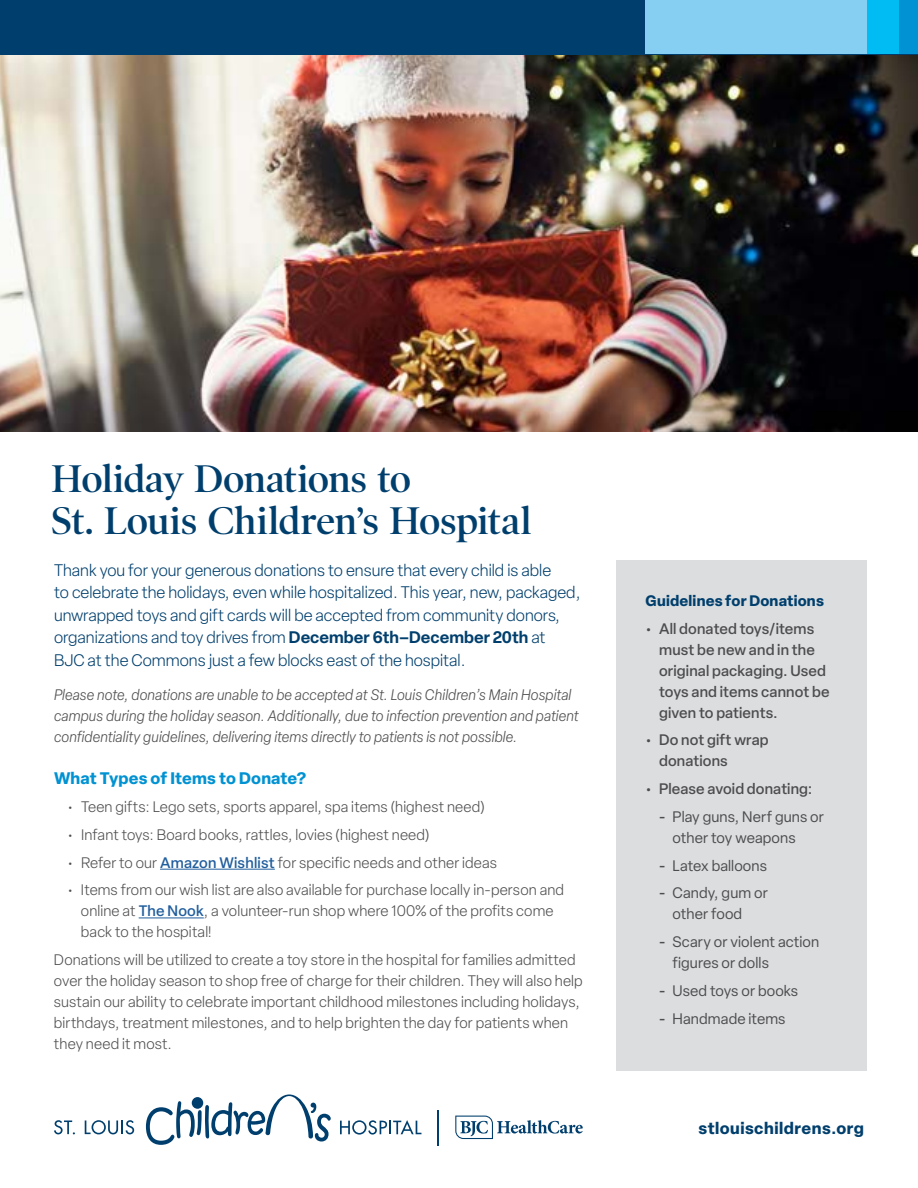
<style>
.page{position:relative;width:918px;height:1188px;background:#fff}
.page>*{position:absolute;margin:0;border:0;box-sizing:border-box;transform-origin:0 0}
.t1{font:600 39px/42px "Poynter OS Disp";letter-spacing:-.01em;color:#003f6d}
.t2{font:300 16.5px/22.5px "Elza";color:#003f6d}
.t3{font:700 16.5px "Elza";letter-spacing:.01em;color:#0092d2}
.t4{font:700 16.5px "Elza";letter-spacing:.03em;color:#003f6d}
.t5{font:300 15px/21px "Elza";letter-spacing:.01em;color:#4d4d4f}
.t6{font:italic 300 15px/21px "Elza";letter-spacing:.01em;color:#4d4d4f}
.t7{font:500 15px/21px "Elza";letter-spacing:.01em;color:#4d4d4f}
.t8{font:15px/21px "Elza";letter-spacing:.01em;color:#4d4d4f}
.t9{font:700 15px "Elza";letter-spacing:.015em;color:#003f6d}
.s1{font-weight:600}
.s2{font-weight:500;color:#215e9e}
.s3{font-weight:500}
</style>
<div class="page">
<img style="left:0;top:54px;width:918px;height:378px">
<div style="left:616px;top:560px;width:251px;height:510px;background:#dcddde"></div>
<div style="left:0;top:0;width:918px;height:54px;background:#003f6d"></div>
<div style="left:899px;top:0;width:19px;height:54px;background:#0092d2"></div>
<div style="left:867px;top:0;width:32px;height:54px;background:#00bcf2"></div>
<div style="left:646px;top:0;width:221px;height:54px;background:#87cef3"></div>
<hr style="left:160px;top:869px;width:115px;height:1px;background:#215e9e">
<hr style="left:139px;top:918px;width:65px;height:1px;background:#215e9e">
<svg style="left:146px;top:1094px;width:185px;height:51px"></svg>
<div style="left:192px;top:1097px;width:11px;height:12px;background:#003f6d;border-radius:50%"></div>
<svg style="left:340px;top:1120px;width:81px;height:15px"></svg>
<svg style="left:54px;top:1120px;width:21px;height:14px"></svg>
<svg style="left:85px;top:1120px;width:49px;height:14px"></svg>
<svg style="left:455px;top:1116px;width:128px;height:23px"></svg>
<hr style="left:437px;top:1110px;width:2px;height:36px;background:#003f6d">
<h1 class="t1" style="left:52px;top:458px;width:481px">Holiday Donations to<br>St. Louis Children’s Hospital</h1>
<p class="t2" style="left:54px;top:559px;width:528px">Thank you for your generous donations to ensure that every child is able<br>to celebrate the holidays, even while hospitalized. This year, new, packaged, unwrapped toys and gift cards will be accepted from community donors, organizations and toy drives from <span class="s1">December 6th–December 20th</span> at<br>BJC at the Commons just a few blocks east of the hospital.</p>
<p class="t6" style="left:54px;top:684px;width:527px">Please note, donations are unable to be accepted at St. Louis Children’s Main Hospital campus during the holiday season. Additionally, due to infection prevention and patient confidentiality guidelines, delivering items directly to patients is not possible.</p>
<p class="t3" style="left:54px;top:767px;width:254px">What Types of Items to Donate?</p>
<p class="t5" style="left:68px;top:796px;width:419px">• Teen gifts: Lego sets, sports apparel, spa items (highest need)</p>
<p class="t5" style="left:68px;top:824px;width:364px">• Infant toys: Board books, rattles, lovies (highest need)</p>
<p class="t5" style="left:68px;top:852px;width:431px">• Refer to our <span class="s2">Amazon Wishlist</span> for specific needs and other ideas</p>
<p class="t5" style="left:81px;top:880px;width:485px;text-indent:-13px">• Items from our wish list are also available for purchase locally in-person and online at <span class="s2">The Nook</span>, a volunteer-run shop where 100% of the profits come back to the hospital!</p>
<p class="t5" style="left:54px;top:949px;width:530px">Donations will be utilized to create a toy store in the hospital for families admitted over the holiday season to shop free of charge for their children. They will also help sustain our ability to celebrate important childhood milestones including holidays, birthdays, treatment milestones, and to help brighten the day for patients when they need it most.</p>
<p class="t9" style="left:646px;top:590px;width:180px">Guidelines for Donations</p>
<p class="t7" style="left:659px;top:618px;width:172px;text-indent:-14px">• All donated toys/items must be new and in the original packaging. Used toys and items cannot be given to patients.</p>
<p class="t7" style="left:659px;top:729px;width:111px;text-indent:-14px">• Do not gift wrap donations</p>
<p class="t7" style="left:646px;top:778px;width:168px">• Please avoid donating:</p>
<p class="t8" style="left:673px;top:806px;width:153px;text-indent:-14px"><span class="s3">-</span> Play guns, Nerf guns or other toy weapons</p>
<p class="t8" style="left:659px;top:855px;width:109px"><span class="s3">-</span> Latex balloons</p>
<p class="t8" style="left:673px;top:883px;width:97px;text-indent:-14px"><span class="s3">-</span> Candy, gum or other food</p>
<p class="t8" style="left:673px;top:931px;width:148px;text-indent:-14px"><span class="s3">-</span> Scary or violent action figures or dolls</p>
<p class="t8" style="left:659px;top:980px;width:141px"><span class="s3">-</span> Used toys or books</p>
<p class="t8" style="left:659px;top:1008px;width:128px"><span class="s3">-</span> Handmade items</p>
<p class="t4" style="left:698px;top:1117px;width:167px">stlouischildrens.org</p>
</div>
